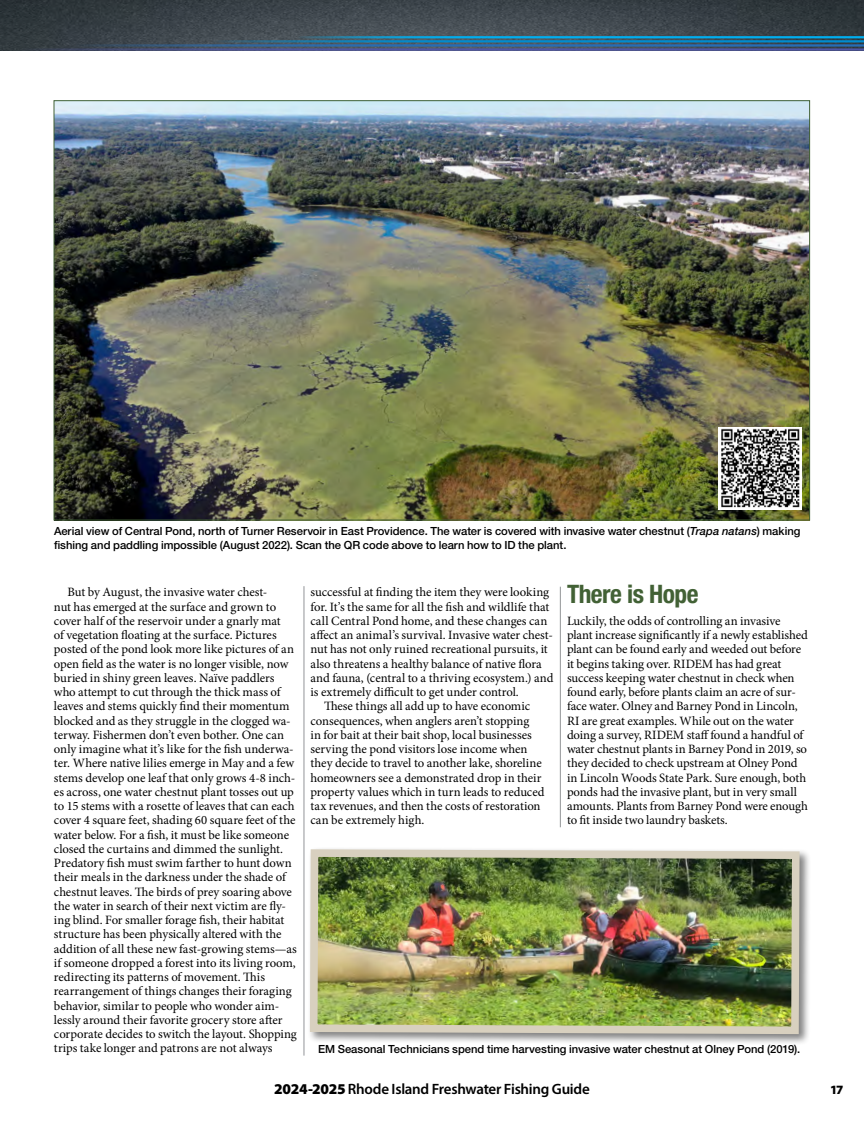
<style>
.page{position:relative;width:864px;height:1134px;background:#fff}
.page>*{position:absolute;margin:0;border:0;box-sizing:border-box;transform-origin:0 0}
.t1{font:700 condensed 25.5px "Helvetica Neue LT Std";letter-spacing:-.02em;color:#426135}
.t2{font:600 15px "Myriad Pro";letter-spacing:-.02em;color:#000}
.t3{font:12.75px/14.2px "Minion Pro";letter-spacing:-.005em;color:#000}
.t4{font:900 12.75px "Myriad Pro";color:#000}
.t5{font:500 11.25px/13.5px "Helvetica Neue LT Std";color:#000}
.s1{font-style:italic}
.s2{font-weight:900}
</style>
<div class="page">
<img style="left:0;top:0;width:864px;height:51px">
<hr style="left:212px;top:40px;width:275px;height:2px;background:#008cd0">
<hr style="left:76px;top:44px;width:411px;height:3px;background:#266db6">
<hr style="left:20px;top:48px;width:467px;height:3px;background:#4f56a6">
<hr style="left:297px;top:36px;width:190px;height:2px;background:#00aeef">
<hr style="left:487px;top:40px;width:377px;height:2px;background:#008cd0">
<hr style="left:487px;top:44px;width:377px;height:3px;background:#266db6">
<hr style="left:487px;top:48px;width:377px;height:3px;background:#4f56a6">
<hr style="left:487px;top:36px;width:377px;height:2px;background:#00aeef">
<hr style="left:560px;top:587px;width:1px;height:240px;background:#939598">
<hr style="left:304px;top:586px;width:1px;height:470px;background:#939598">
<img style="left:56px;top:102px;width:752px;height:416px">
<img style="left:718px;top:427px;width:84px;height:82px">
<div style="left:307px;top:847px;width:504px;height:198px;background:#000;opacity:.5"></div>
<img style="left:307px;top:847px;width:496px;height:191px">
<p class="t5" style="left:54px;top:525px;width:748px">Aerial view of Central Pond, north of Turner Reservoir in East Providence. The water is covered with invasive water chestnut (<span class="s1">Trapa natans</span>) making fishing and paddling impossible (August 2022). Scan the QR code above to learn how to ID the plant.</p>
<p class="t3" style="left:54px;top:585px;width:245px;text-indent:14px">But by August, the invasive water chest-<br>nut has emerged at the surface and grown to cover half of the reservoir under a gnarly mat<br>of vegetation floating at the surface. Pictures posted of the pond look more like pictures of an open field as the water is no longer visible, now buried in shiny green leaves. Naïve paddlers who attempt to cut through the thick mass of leaves and stems quickly find their momentum blocked and as they struggle in the clogged wa&shy;terway. Fishermen don’t even bother. One can only imagine what it’s like for the fish underwa&shy;ter. Where native lilies emerge in May and a few stems develop one leaf that only grows 4-8 inch&shy;es across, one water chestnut plant tosses out up to 15 stems with a rosette of leaves that can each cover 4 square feet, shading 60 square feet of the water below. For a fish, it must be like someone closed the curtains and dimmed the sunlight.<br>Predatory fish must swim farther to hunt down their meals in the darkness under the shade of chestnut leaves. The birds of prey soaring above the water in search of their next victim are fly&shy;ing blind. For smaller forage fish, their habitat structure has been physically altered with the addition of all these new fast-growing stems—as if someone dropped a forest into its living room, redirecting its patterns of movement. This rearrangement of things changes their foraging behavior, similar to people who wonder aim&shy;lessly around their favorite grocery store after corporate decides to switch the layout. Shopping trips take longer and patrons are not always</p>
<h1 class="t1" style="left:567px;top:579px;width:133px">There is Hope</h1>
<p class="t3" style="left:310px;top:585px;width:240px">successful at finding the item they were looking</p>
<p class="t3" style="left:310px;top:599px;width:240px">for. It’s the same for all the fish and wildlife that</p>
<p class="t3" style="left:310px;top:614px;width:238px">call Central Pond home, and these changes can</p>
<p class="t3" style="left:310px;top:628px;width:244px">affect an animal’s survival. Invasive water chest-</p>
<p class="t3" style="left:310px;top:642px;width:239px">nut has not only ruined recreational pursuits, it</p>
<p class="t3" style="left:310px;top:656px;width:233px">also threatens a healthy balance of native flora</p>
<p class="t3" style="left:310px;top:671px;width:244px">and fauna, (central to a thriving ecosystem.) and</p>
<p class="t3" style="left:310px;top:685px;width:210px">is extremely difficult to get under control.</p>
<p class="t3" style="left:324px;top:699px;width:208px">These things all add up to have economic</p>
<p class="t3" style="left:310px;top:713px;width:220px">consequences, when anglers aren’t stopping</p>
<p class="t3" style="left:310px;top:728px;width:223px">in for bait at their bait shop, local businesses</p>
<p class="t3" style="left:310px;top:742px;width:219px">serving the pond visitors lose income when</p>
<p class="t3" style="left:310px;top:756px;width:233px">they decide to travel to another lake, shoreline</p>
<p class="t3" style="left:310px;top:770px;width:233px">homeowners see a demonstrated drop in their</p>
<p class="t3" style="left:310px;top:785px;width:236px">property values which in turn leads to reduced</p>
<p class="t3" style="left:310px;top:799px;width:232px">tax revenues, and then the costs of restoration</p>
<p class="t3" style="left:310px;top:813px;width:115px">can be extremely high.</p>
<p class="t3" style="left:567px;top:614px;width:243px">Luckily, the odds of controlling an invasive plant increase significantly if a newly established plant can be found early and weeded out before it begins taking over. RIDEM has had great success keeping water chestnut in check when found early, before plants claim an acre of sur&shy;face water. Olney and Barney Pond in Lincoln, RI are great examples. While out on the water doing a survey, RIDEM staff found a handful of water chestnut plants in Barney Pond in 2019, so they decided to check upstream at Olney Pond in Lincoln Woods State Park. Sure enough, both ponds had the invasive plant, but in very small amounts. Plants from Barney Pond were enough to fit inside two laundry baskets.</p>
<p class="t5" style="left:318px;top:1042px;width:484px">EM Seasonal Technicians spend time harvesting invasive water chestnut at Olney Pond (2019).</p>
<p class="t2" style="left:274px;top:1079px;width:317px"><span class="s2">2024-2025</span> Rhode Island Freshwater Fishing Guide</p>
<p class="t4" style="left:830px;top:1081px;width:15px">17</p>
</div>
